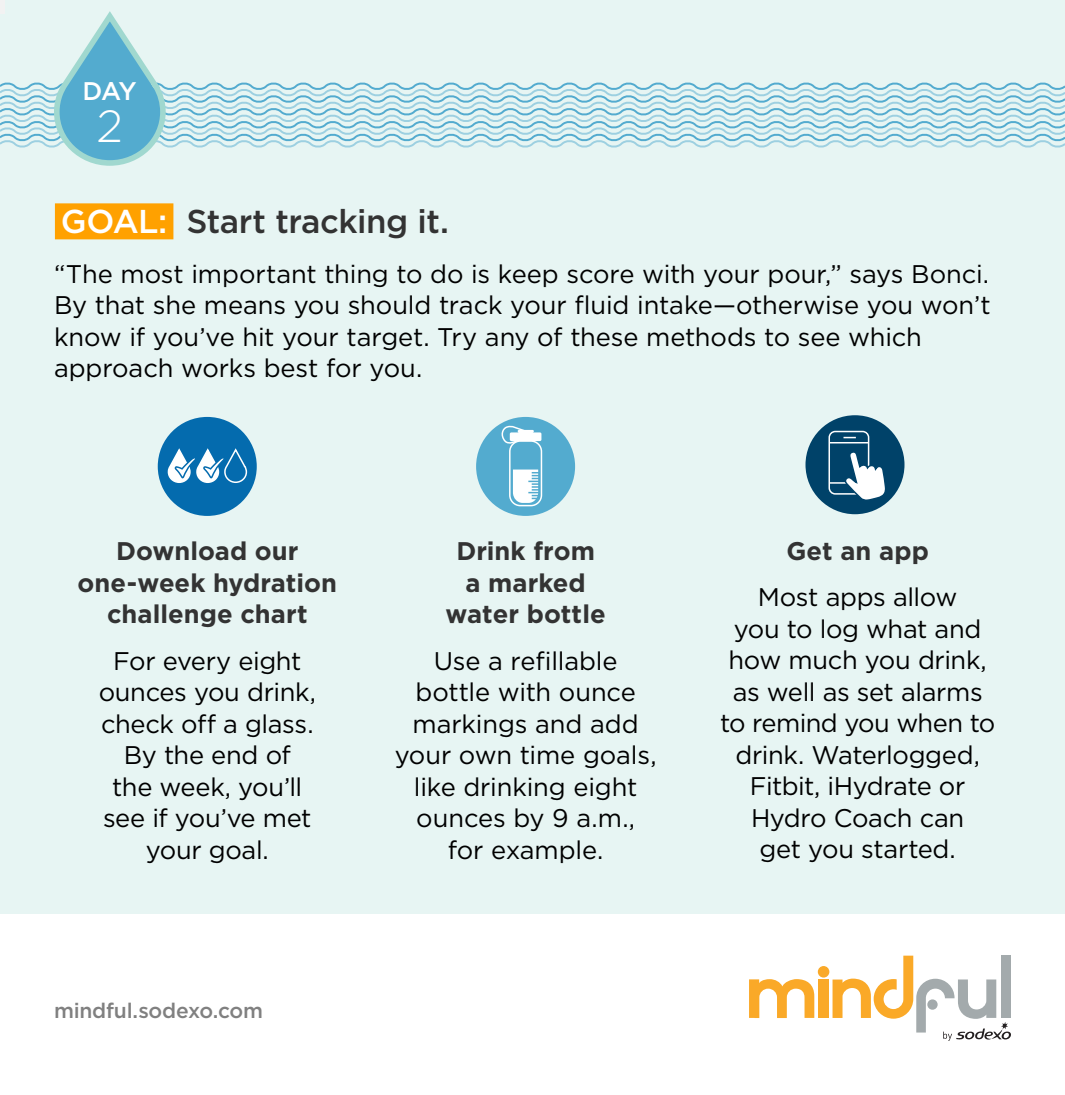
<style>
.page{position:relative;width:1065px;height:1095px;background:#fff}
.page>*{position:absolute;margin:0;border:0;box-sizing:border-box;transform-origin:0 0}
.t1{font:300 45px "Gotham";color:#fff}
.t2{font:500 33px "Gotham";letter-spacing:-.015em;color:#333}
.t3{font:25.5px/31.5px "Gotham";letter-spacing:-.01em;color:#000;text-align:center}
.t4{font:700 25.5px/31.5px "Gotham";color:#333;text-align:center}
.t5{font:500 25.5px "Gotham";color:#fff}
.t6{font:500 21px "Gotham";letter-spacing:-.01em;color:#808080}
.s1{color:#fff}
</style>
<div class="page">
<div style="left:0;top:0;width:1065px;height:914px;background:#e7f5f3"></div>
<hr style="left:0;top:0;width:4px;height:13px;background:#f2f2f2">
<div style="left:1001px;top:955px;width:10px;height:63px;background:#a3aaac"></div>
<svg style="left:749px;top:979px;width:65px;height:39px"></svg>
<div style="left:818px;top:980px;width:11px;height:38px;background:#faa928"></div>
<div style="left:818px;top:966px;width:11px;height:12px;background:#faa928;border-radius:50%"></div>
<svg style="left:833px;top:956px;width:178px;height:85px"></svg>
<div style="left:55px;top:203px;width:118px;height:36px;background:#ffa100"></div>
<svg style="left:0;top:6px;width:1065px;height:160px"></svg>
<div style="left:158px;top:417px;width:99px;height:99px;background:#046bae;border-radius:50%"></div>
<svg style="left:167px;top:448px;width:81px;height:35px"></svg>
<div style="left:476px;top:417px;width:99px;height:99px;background:#53abcf;border-radius:50%"></div>
<div style="left:509px;top:440px;width:33px;height:66px;border:2px solid #fff;border-radius:10px"></div>
<svg style="left:501px;top:425px;width:40px;height:22px"></svg>
<svg style="left:513px;top:470px;width:27px;height:33px"></svg>
<div style="left:806px;top:415px;width:99px;height:99px;background:#004269;border-radius:50%"></div>
<div style="left:829px;top:431px;width:40px;height:64px;border:2px solid #fff;border-radius:6px"></div>
<svg style="left:844px;top:437px;width:12px;height:1px"></svg>
<hr style="left:829px;top:482px;width:33px;height:2px;background:#fff">
<hr style="left:829px;top:442px;width:40px;height:1px;background:#fff">
<svg style="left:844px;top:450px;width:44px;height:52px"></svg>
<p class="t5" style="left:82px;top:77px;width:56px">DAY</p>
<p class="t1" style="left:96px;top:102px;width:28px">2</p>
<p class="t2" style="left:61px;top:202px;width:390px"><span class="s1">GOAL:</span> Start tracking it.</p>
<p class="t3" style="left:54px;top:258px;width:938px;text-align:left">“The most important thing to do is keep score with your pour,” says Bonci.<br>By that she means you should track your fluid intake—otherwise you won’t know if you’ve hit your target. Try any of these methods to see which approach works best for you.</p>
<p class="t4" style="left:78px;top:535px;width:261px">Download our one-week hydration challenge chart</p>
<p class="t3" style="left:99px;top:645px;width:219px">For every eight ounces you drink, check off a glass.<br>By the end of<br>the week, you’ll see if you’ve met your goal.</p>
<p class="t6" style="left:54px;top:998px;width:211px">mindful.sodexo.com</p>
<p class="t4" style="left:446px;top:535px;width:162px">Drink from<br>a marked water bottle</p>
<p class="t3" style="left:395px;top:645px;width:264px">Use a refillable bottle with ounce markings and add your own time goals, like drinking eight ounces by 9 a.m.,<br>for example.</p>
<p class="t4" style="left:786px;top:534px;width:144px">Get an app</p>
<p class="t3" style="left:720px;top:581px;width:277px">Most apps allow<br>you to log what and how much you drink, as well as set alarms to remind you when to drink. Waterlogged,<br>Fitbit, iHydrate or<br>Hydro Coach can<br>get you started.</p>
</div>
